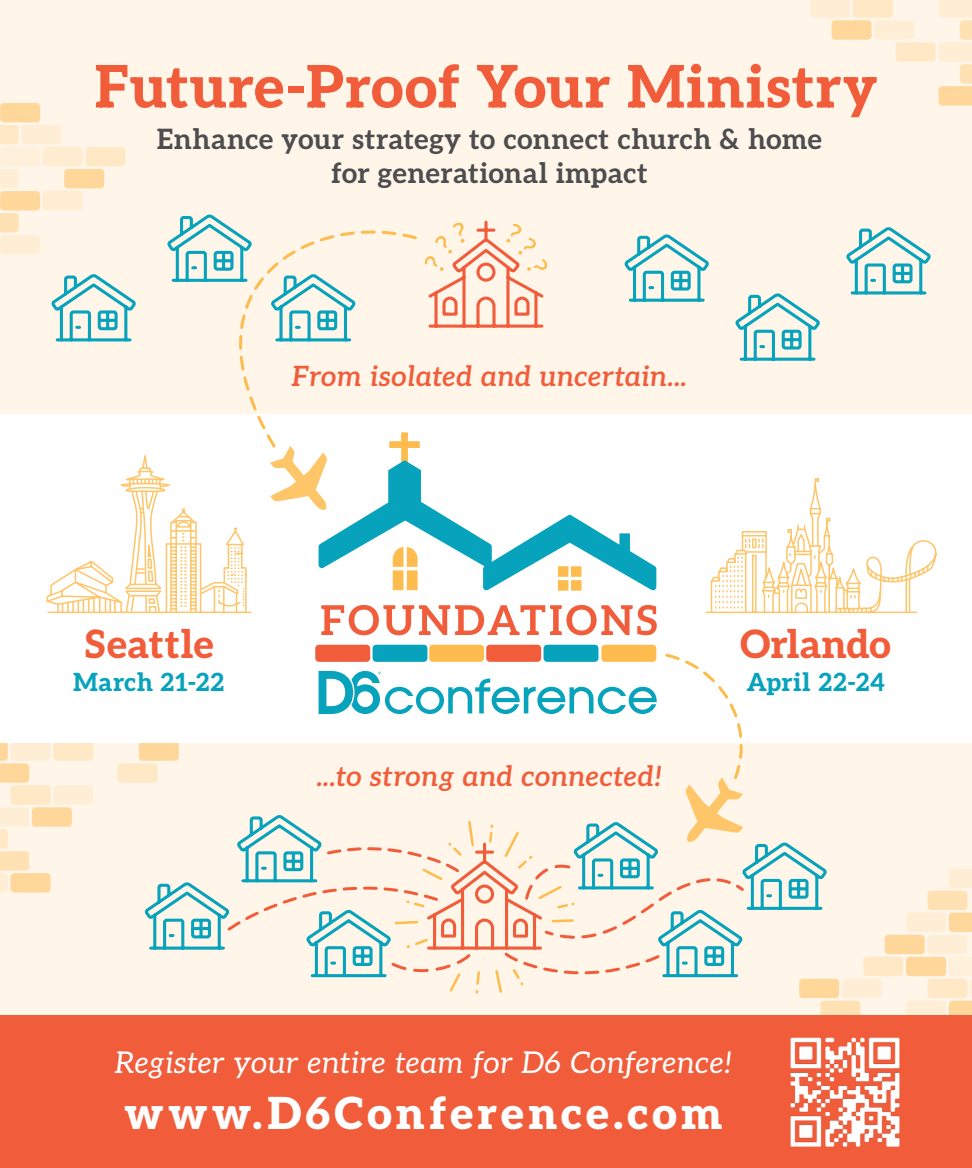
<style>
.page{position:relative;width:972px;height:1168px;background:#fff}
.page>*{position:absolute;margin:0;border:0;box-sizing:border-box;transform-origin:0 0}
.t1{font:800 58.5px "Aleo";letter-spacing:.01em;color:#f15d3b}
.t2{font:900 44.1px "Aleo";letter-spacing:.085em;color:#fff}
.t3{font:800 39px "Aleo";letter-spacing:-.005em;color:#f15d3b}
.t4{font:italic 30px "Aleo";letter-spacing:-.005em;color:#fff}
.t5{font:700 28.05px/33.6px "Aleo";letter-spacing:.01em;color:#4d4d4f;text-align:center}
.t6{font:italic 600 28.05px "Aleo";color:#f15d3b}
.t7{font:800 24.9px "Aleo";letter-spacing:.005em;color:#07a3bc}
</style>
<div class="page">
<div style="left:0;top:0;width:972px;height:598px;background:#fff5e8"></div>
<svg style="left:810px;top:0;width:162px;height:106px"></svg>
<div style="left:0;top:676px;width:972px;height:339px;background:#fff5e8"></div>
<div style="left:0;top:191px;width:40px;height:19px;background:#ffd79a;border-radius:4px"></div>
<svg style="left:0;top:213px;width:19px;height:19px"></svg>
<div style="left:0;top:103px;width:40px;height:19px;background:#ffd79a;border-radius:4px"></div>
<div style="left:22px;top:125px;width:39px;height:19px;background:#ffeed6;border-radius:4px"></div>
<svg style="left:0;top:125px;width:19px;height:19px"></svg>
<div style="left:86px;top:147px;width:40px;height:19px;background:#ffe8c5;border-radius:4px"></div>
<div style="left:43px;top:147px;width:40px;height:19px;background:#ffecd1;border-radius:4px"></div>
<div style="left:0;top:147px;width:40px;height:19px;background:#fff0db;border-radius:4px"></div>
<div style="left:64px;top:169px;width:40px;height:19px;background:#ffd79a;border-radius:4px"></div>
<div style="left:43px;top:191px;width:40px;height:19px;background:#ffecd1;border-radius:4px"></div>
<svg style="left:0;top:169px;width:19px;height:19px"></svg>
<div style="left:0;top:235px;width:40px;height:19px;background:#ffeed6;border-radius:4px"></div>
<div style="left:0;top:1015px;width:972px;height:153px;background:#f15d3b"></div>
<img style="left:790px;top:1037px;width:110px;height:110px">
<svg style="left:425px;top:220px;width:122px;height:108px"></svg>
<svg style="left:167px;top:236px;width:9px;height:46px"></svg>
<svg style="left:51px;top:274px;width:85px;height:68px"></svg>
<svg style="left:624px;top:234px;width:85px;height:68px"></svg>
<svg style="left:735px;top:293px;width:85px;height:68px"></svg>
<svg style="left:846px;top:227px;width:85px;height:68px"></svg>
<div style="left:11px;top:873px;width:40px;height:19px;background:#ffd79a;border-radius:4px"></div>
<div style="left:32px;top:807px;width:40px;height:19px;background:#ffd79a;border-radius:4px"></div>
<div style="left:53px;top:785px;width:40px;height:20px;background:#ffeed6;border-radius:4px"></div>
<div style="left:11px;top:785px;width:40px;height:20px;background:#ffe8c5;border-radius:4px"></div>
<div style="left:118px;top:763px;width:39px;height:20px;background:#ffe8c5;border-radius:4px"></div>
<div style="left:139px;top:741px;width:40px;height:20px;background:#ffd79a;border-radius:4px"></div>
<div style="left:53px;top:741px;width:40px;height:20px;background:#ffe8c5;border-radius:4px"></div>
<div style="left:11px;top:741px;width:40px;height:20px;background:#ffeed6;border-radius:4px"></div>
<svg style="left:0;top:742px;width:29px;height:150px"></svg>
<div style="left:0;top:414px;width:972px;height:328px;background:#fff"></div>
<svg style="left:321px;top:605px;width:336px;height:30px"></svg>
<div style="left:315px;top:645px;width:55px;height:17px;background:#f15d3b;border-radius:4px"></div>
<div style="left:373px;top:645px;width:54px;height:17px;background:#07a3bc;border-radius:4px"></div>
<div style="left:429px;top:645px;width:55px;height:17px;background:#fdbc4d;border-radius:4px"></div>
<div style="left:486px;top:645px;width:55px;height:17px;background:#f15d3b;border-radius:4px"></div>
<div style="left:544px;top:645px;width:54px;height:17px;background:#07a3bc;border-radius:4px"></div>
<div style="left:601px;top:645px;width:55px;height:17px;background:#fdbc4d;border-radius:4px"></div>
<svg style="left:46px;top:456px;width:206px;height:158px"></svg>
<svg style="left:705px;top:478px;width:232px;height:136px"></svg>
<svg style="left:270px;top:441px;width:386px;height:150px"></svg>
<svg style="left:176px;top:214px;width:243px;height:236px"></svg>
<svg style="left:142px;top:652px;width:830px;height:363px"></svg>
<h1 class="t1" style="left:95px;top:39px;width:784px">Future-Proof Your Ministry</h1>
<p class="t5" style="left:157px;top:121px;width:667px">Enhance your strategy to connect church &amp; home for generational impact</p>
<p class="t6" style="left:292px;top:354px;width:397px">From isolated and uncertain...</p>
<h3 class="t3" style="left:84px;top:612px;width:131px">Seattle</h3>
<p class="t7" style="left:73px;top:662px;width:153px">March 21-22</p>
<p class="t6" style="left:317px;top:753px;width:347px">...to strong and connected!</p>
<h3 class="t3" style="left:740px;top:612px;width:152px">Orlando</h3>
<p class="t7" style="left:747px;top:662px;width:139px">April 22-24</p>
<p class="t4" style="left:115px;top:1039px;width:619px">Register your entire team for D6 Conference!</p>
<h2 class="t2" style="left:125px;top:1076px;width:599px">www.D6Conference.com</h2>
</div>
